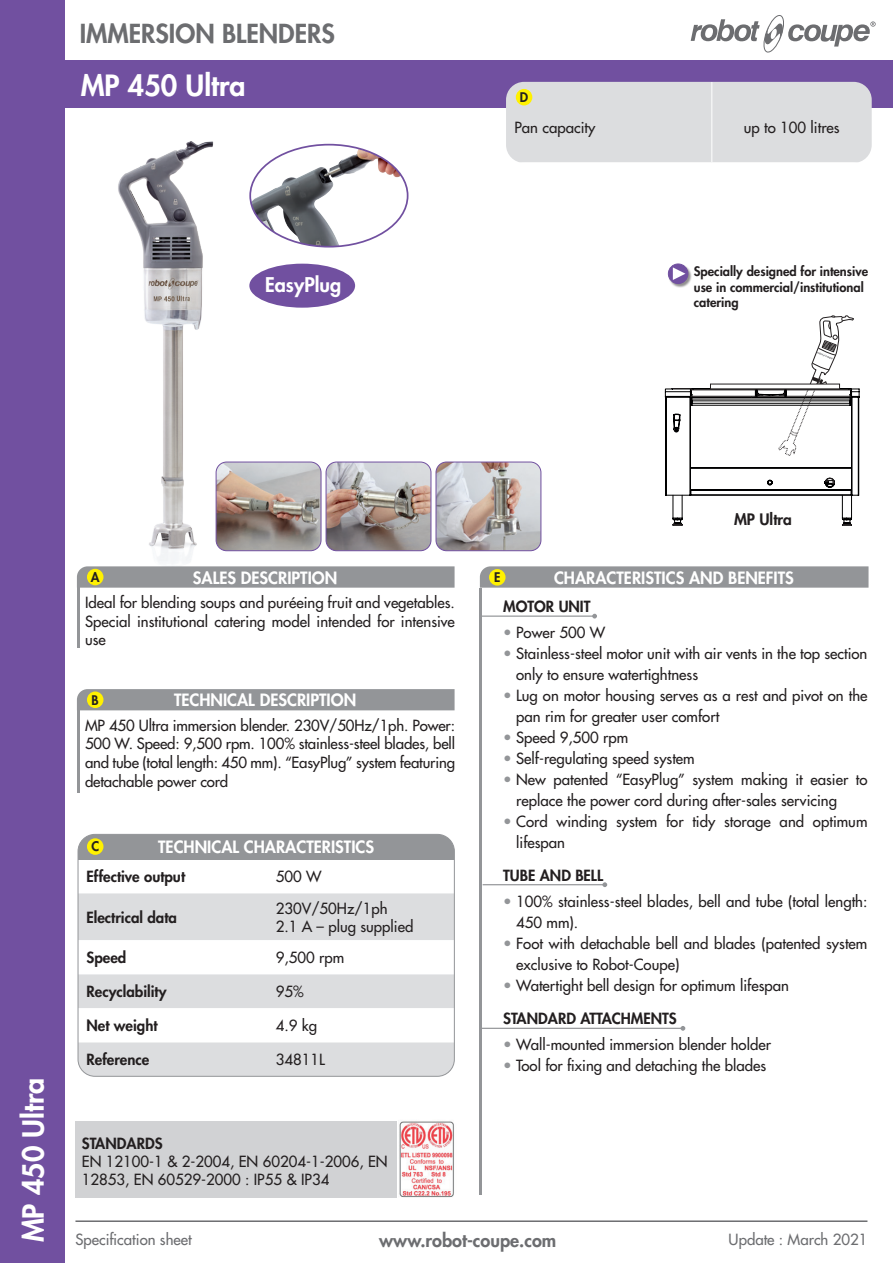
<style>
.page{position:relative;width:893px;height:1263px;background:#fff}
.page>*{position:absolute;margin:0;border:0;box-sizing:border-box;transform-origin:0 0}
.t1{font:800 28.5px "Futura";color:#fff}
.t2{font:800 25.5px "Futura";color:#6c6d70}
.t3{font:800 19.8px "Futura";color:#fff}
.t4{font:800 18px "Futura";color:#6c6d70}
.t5{font:800 16.5px "Futura";color:#fff}
.t6{font:800 15.45px "Futura";color:#231f20}
.t7{font:15px/21px "Futura";color:#231f20}
.t8{font:800 15px "Futura";color:#231f20}
.t9{font:15px "Futura";color:#6c6d70}
.t10{font:800 12.9px/15.5px "Futura";color:#231f20}
.s1{color:#939598}
</style>
<div class="page">
<img style="left:118px;top:141px;width:98px;height:423px">
<div style="left:0;top:60px;width:893px;height:47px;background:#7150a0"></div>
<svg style="left:691px;top:15px;width:185px;height:37px"></svg>
<div style="left:0;top:0;width:65px;height:1263px;background:#7150a0"></div>
<img style="left:251px;top:148px;width:150px;height:99px">
<svg style="left:665px;top:315px;width:195px;height:211px"></svg>
<div style="left:710px;top:384px;width:129px;height:5px;background:#fff"></div>
<img style="left:216px;top:462px;width:105px;height:89px">
<div style="left:216px;top:462px;width:105px;height:89px;border:1px solid #7150a0;border-radius:11px"></div>
<img style="left:326px;top:462px;width:105px;height:89px">
<div style="left:326px;top:462px;width:105px;height:89px;border:1px solid #7150a0;border-radius:11px"></div>
<img style="left:436px;top:462px;width:105px;height:89px">
<div style="left:436px;top:462px;width:105px;height:89px;border:1px solid #7150a0;border-radius:11px"></div>
<div style="left:249px;top:264px;width:106px;height:44px;background:#7150a0;border-radius:50%"></div>
<div style="left:506px;top:82px;width:366px;height:80px;background:#dcdddf"></div>
<hr style="left:712px;top:82px;width:1px;height:80px;background:#fff">
<div style="left:516px;top:89px;width:16px;height:16px;background:#fff101;border-radius:50%"></div>
<div style="left:668px;top:264px;width:24px;height:24px;background:#231f20;opacity:.5"></div>
<svg style="left:668px;top:264px;width:20px;height:20px"></svg>
<div style="left:668px;top:264px;width:20px;height:20px;border:1px solid #7150a0;border-radius:50%"></div>
<svg style="left:673px;top:267px;width:12px;height:13px"></svg>
<hr style="left:480px;top:588px;width:2px;height:606px;background:#939598">
<svg style="left:480px;top:566px;width:388px;height:22px;background:#96989b"></svg>
<hr style="left:483px;top:884px;width:122px;height:1px;background:#939598">
<svg style="left:602px;top:882px;width:5px;height:5px"></svg>
<hr style="left:481px;top:1028px;width:202px;height:1px;background:#939598">
<svg style="left:680px;top:1026px;width:5px;height:5px"></svg>
<hr style="left:482px;top:615px;width:113px;height:2px;background:#939598">
<svg style="left:592px;top:614px;width:5px;height:4px"></svg>
<hr style="left:77px;top:579px;width:2px;height:69px;background:#939598">
<svg style="left:77px;top:566px;width:378px;height:22px;background:#97989b"></svg>
<div style="left:87px;top:569px;width:16px;height:16px;background:#fff101;border-radius:50%"></div>
<hr style="left:77px;top:701px;width:2px;height:92px;background:#939598">
<div style="left:77px;top:689px;width:378px;height:21px;background:#939598"></div>
<div style="left:87px;top:691px;width:16px;height:17px;background:#fff101;border-radius:50%"></div>
<div style="left:78px;top:834px;width:376px;height:25px;background:#939598"></div>
<div style="left:78px;top:893px;width:375px;height:183px;background:#dcdddf"></div>
<svg style="left:80px;top:940px;width:373px;height:102px"></svg>
<div style="left:78px;top:834px;width:377px;height:243px;border:1px solid #939598;border-radius:17px"></div>
<div style="left:87px;top:838px;width:16px;height:17px;background:#fff101;border-radius:50%"></div>
<div style="left:489px;top:569px;width:17px;height:17px;background:#fff101;border-radius:50%"></div>
<hr style="left:75px;top:1220px;width:792px;height:2px;background:#6c6d70">
<div style="left:75px;top:1122px;width:322px;height:76px;background:#d1d2d4"></div>
<img style="left:399px;top:1121px;width:55px;height:77px">
<h2 class="t2" style="left:80px;top:16px;width:257px">IMMERSION BLENDERS</h2>
<h1 class="t1" style="left:81px;top:66px;width:166px">MP 450 Ultra</h1>
<h3 class="t3" style="left:265px;top:271px;width:77px">EasyPlug</h3>
<p class="t10" style="left:520px;top:89px;width:10px">D</p>
<p class="t7" style="left:514px;top:118px;width:82px">Pan capacity</p>
<p class="t7" style="left:744px;top:118px;width:97px">up to 100 litres</p>
<p class="t10" style="left:694px;top:264px;width:176px">Specially designed for intensive use in commercial/institutional catering</p>
<h1 class="t1" style="left:14px;top:1242px;width:166px;rotate:-90deg">MP 450 Ultra</h1>
<p class="t10" style="left:91px;top:569px;width:10px">A</p>
<p class="t5" style="left:193px;top:566px;width:146px">SALES DESCRIPTION</p>
<p class="t7" style="left:85px;top:593px;width:371px;line-height:18.8px;text-align:justify">Ideal for blending soups and puréeing fruit and vegetables.<br>Special institutional catering model intended for intensive use</p>
<p class="t10" style="left:92px;top:692px;width:9px">B</p>
<p class="t5" style="left:174px;top:689px;width:184px">TECHNICAL DESCRIPTION</p>
<p class="t7" style="left:85px;top:716px;width:371px;line-height:18.8px;text-align:justify">MP 450 Ultra immersion blender. 230V/50Hz/1ph. Power:<br>500 W. Speed: 9,500 rpm. 100% stainless-steel blades, bell and tube (total length: 450 mm). “EasyPlug” system featuring detachable power cord</p>
<p class="t5" style="left:158px;top:836px;width:217px">TECHNICAL CHARACTERISTICS</p>
<p class="t8" style="left:87px;top:867px;width:100px">Effective output</p>
<p class="t7" style="left:276px;top:866px;width:47px">500 W</p>
<p class="t8" style="left:87px;top:907px;width:92px">Electrical data</p>
<p class="t7" style="left:276px;top:899px;width:139px;line-height:18px">230V/50Hz/1ph<br>2.1 A – plug supplied</p>
<p class="t8" style="left:87px;top:948px;width:41px">Speed</p>
<p class="t7" style="left:276px;top:947px;width:70px">9,500 rpm</p>
<p class="t8" style="left:87px;top:982px;width:81px">Recyclability</p>
<p class="t7" style="left:276px;top:981px;width:29px">95%</p>
<p class="t8" style="left:87px;top:1016px;width:73px">Net weight</p>
<p class="t7" style="left:276px;top:1015px;width:43px">4.9 kg</p>
<p class="t8" style="left:87px;top:1050px;width:64px">Reference</p>
<p class="t7" style="left:276px;top:1049px;width:51px">34811L</p>
<p class="t10" style="left:91px;top:839px;width:9px">C</p>
<p class="t8" style="left:82px;top:1133px;width:82px">STANDARDS</p>
<p class="t7" style="left:82px;top:1152px;width:307px;line-height:18px">EN 12100-1 &amp; 2-2004, EN 60204-1-2006, EN<br>12853, EN 60529-2000 : IP55 &amp; IP34</p>
<p class="t10" style="left:494px;top:569px;width:8px">E</p>
<p class="t6" style="left:734px;top:509px;width:59px">MP Ultra</p>
<p class="t5" style="left:554px;top:567px;width:241px">CHARACTERISTICS AND BENEFITS</p>
<p class="t8" style="left:503px;top:597px;width:89px">MOTOR UNIT</p>
<p class="t7" style="left:503px;top:621px;width:103px"><span class="s1">•</span> Power 500 W</p>
<p class="t7" style="left:516px;top:642px;width:353px;text-indent:-13px"><span class="s1">•</span> Stainless-steel motor unit with air vents in the top section only to ensure watertightness</p>
<p class="t7" style="left:516px;top:684px;width:353px;text-indent:-13px"><span class="s1">•</span> Lug on motor housing serves as a rest and pivot on the pan rim for greater user comfort</p>
<p class="t7" style="left:503px;top:726px;width:127px"><span class="s1">•</span> Speed 9,500 rpm</p>
<p class="t7" style="left:503px;top:747px;width:193px"><span class="s1">•</span> Self-regulating speed system</p>
<p class="t7" style="left:516px;top:768px;width:353px;text-indent:-13px"><span class="s1">•</span> New patented “EasyPlug” system making it easier to replace the power cord during after-sales servicing</p>
<p class="t7" style="left:516px;top:810px;width:353px;text-indent:-13px"><span class="s1">•</span> Cord winding system for tidy storage and optimum lifespan</p>
<p class="t8" style="left:503px;top:866px;width:101px">TUBE AND BELL</p>
<p class="t7" style="left:516px;top:890px;width:353px;text-indent:-13px"><span class="s1">•</span> 100% stainless-steel blades, bell and tube (total length:<br>450 mm).</p>
<p class="t7" style="left:516px;top:932px;width:353px;text-indent:-13px"><span class="s1">•</span> Foot with detachable bell and blades (patented system exclusive to Robot-Coupe)</p>
<p class="t7" style="left:503px;top:974px;width:287px"><span class="s1">•</span> Watertight bell design for optimum lifespan</p>
<p class="t8" style="left:503px;top:1009px;width:175px">STANDARD ATTACHMENTS</p>
<p class="t7" style="left:503px;top:1033px;width:269px"><span class="s1">•</span> Wall-mounted immersion blender holder</p>
<p class="t7" style="left:503px;top:1054px;width:265px"><span class="s1">•</span> Tool for fixing and detaching the blades</p>
<p class="t9" style="left:75px;top:1230px;width:118px">Specification sheet</p>
<p class="t4" style="left:379px;top:1229px;width:179px">www.robot-coupe.com</p>
<p class="t9" style="left:729px;top:1230px;width:140px">Update : March 2021</p>
</div>
